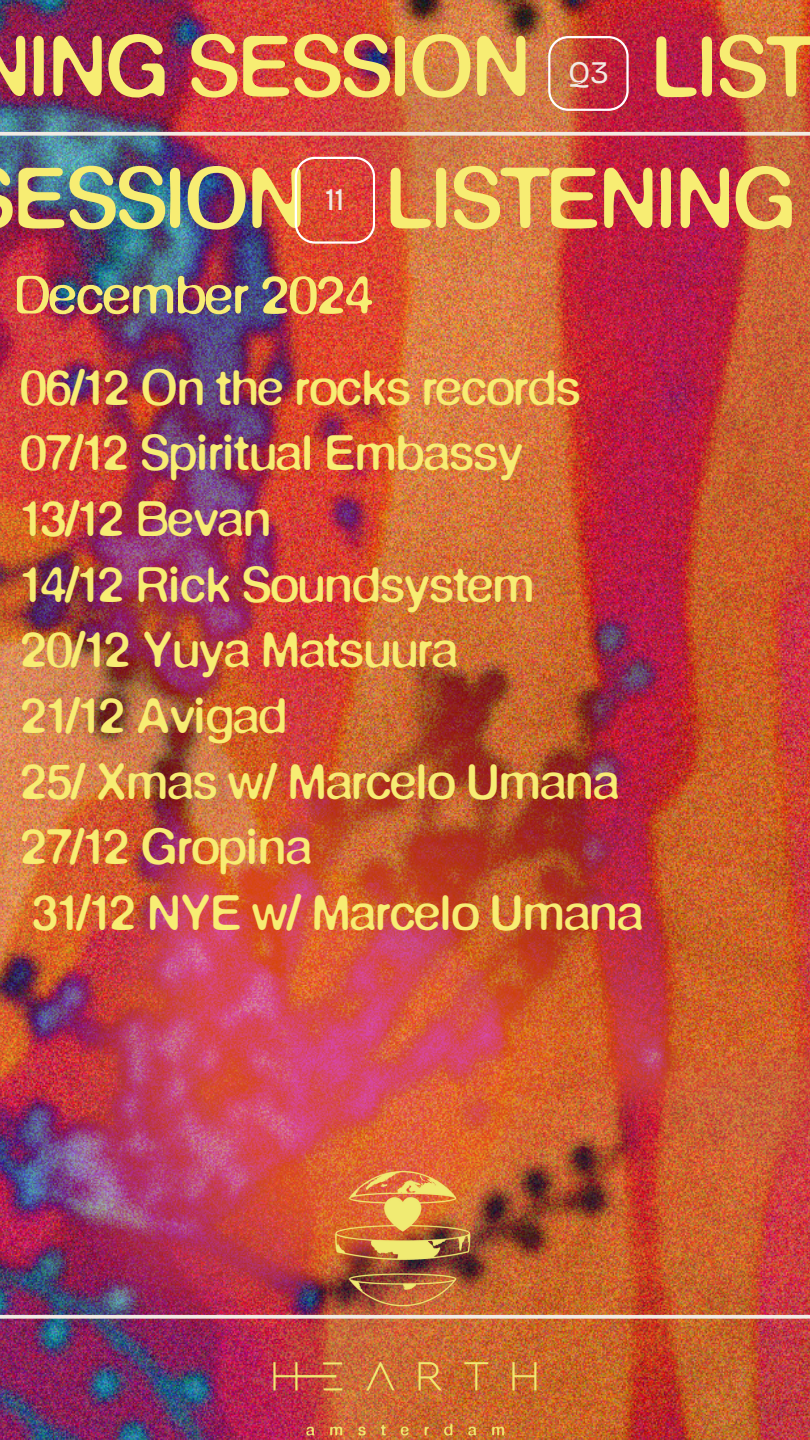
<style>
.page{position:relative;width:810px;height:1440px;background:#fff}
.page>*{position:absolute;margin:0;border:0;box-sizing:border-box;transform-origin:0 0}
.t1{font:82.6px "De Fonte Plus Normale";color:#f7ed73}
.t2{font:51.6px "De Fonte Plus Normale";color:#f7ed73}
.t3{font:47.3px/65.7px "De Fonte Plus Normale";color:#f7ed73}
.t4{font:31.4px "Bricolage Grotesque";color:#f2ebe4}
</style>
<div class="page">
<img style="left:0;top:0;width:810px;height:1440px">
<svg style="left:0;top:1315px;width:810px;height:4px;background:#eadbd5"></svg>
<svg style="left:0;top:132px;width:810px;height:4px;background:#ecddd6"></svg>
<img style="left:548px;top:36px;width:80px;height:75px">
<img style="left:295px;top:157px;width:80px;height:87px">
<img style="left:268px;top:1142px;width:273px;height:298px">
<h1 class="t1" style="left:-29px;top:32px;width:559px">NING SESSION</h1>
<h1 class="t1" style="left:650px;top:33px;width:162px">LIST</h1>
<p class="t4" style="left:568px;top:54px;width:42px">Q3</p>
<p class="t1" style="left:12px;top:164px;width:784px">ESSION LISTENING</p>
<p class="t4" style="left:326px;top:181px;width:20px">11</p>
<p class="t2" style="left:13px;top:274px;width:361px">December 2024</p>
<h2 class="t3" style="left:20px;top:359px;width:623px">06/12 On the rocks records<br>07/12 Spiritual Embassy<br>13/12 Bevan<br>14/12 Rick Soundsystem<br>20/12 Yuya Matsuura<br>21/12 Avigad<br>25/ Xmas w/ Marcelo Umana<br>27/12 Gropina<br>31/12 NYE w/ Marcelo Umana</h2>
</div>
